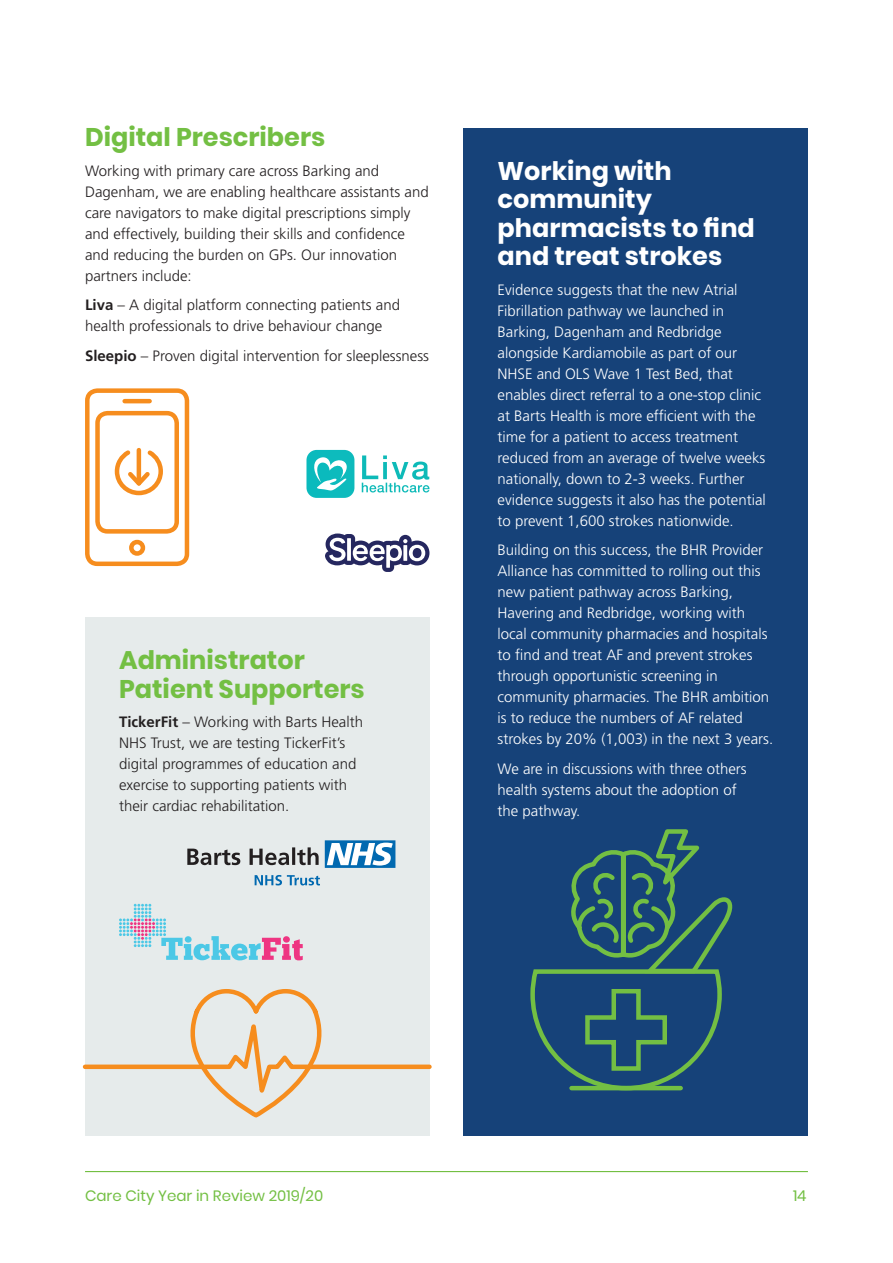
<style>
.page{position:relative;width:893px;height:1263px;background:#fff}
.page>*{position:absolute;margin:0;border:0;box-sizing:border-box;transform-origin:0 0}
.t1{font:700 25.5px/28.5px "Poppins";color:#fff}
.t2{font:700 25.5px/28.5px "Poppins";color:#73bf43}
.t3{font:300 15px/21px "Frutiger";color:#fff}
.t4{font:300 15px/21px "Frutiger";color:#231f20}
.t5{font:15px "Poppins";color:#73bf43}
.s1{font-weight:700}
</style>
<div class="page">
<hr style="left:85px;top:1171px;width:723px;height:1px;background:#73bf43">
<div style="left:85px;top:617px;width:344px;height:518px;background:#e6ebeb"></div>
<svg style="left:82px;top:986px;width:350px;height:134px"></svg>
<svg style="left:306px;top:450px;width:123px;height:48px"></svg>
<svg style="left:325px;top:533px;width:104px;height:39px"></svg>
<svg style="left:119px;top:904px;width:184px;height:56px"></svg>
<svg style="left:325px;top:840px;width:70px;height:28px;background:#78afd4"></svg>
<svg style="left:255px;top:875px;width:65px;height:10px"></svg>
<svg style="left:187px;top:847px;width:132px;height:18px"></svg>
<div style="left:85px;top:388px;width:104px;height:178px;border:4px solid #f68d1e;border-radius:10px"></div>
<div style="left:95px;top:411px;width:84px;height:123px;border:4px solid #f68d1e;border-radius:10px"></div>
<hr style="left:125px;top:399px;width:25px;height:4px;background:#f68d1e">
<div style="left:129px;top:540px;width:16px;height:16px;border:4px solid #f68d1e;border-radius:50%"></div>
<svg style="left:114px;top:448px;width:49px;height:48px"></svg>
<div style="left:463px;top:128px;width:345px;height:1007px;background:#164279"></div>
<svg style="left:530px;top:829px;width:203px;height:262px"></svg>
<h1 class="t2" style="left:85px;top:123px;width:242px">Digital Prescribers</h1>
<p class="t4" style="left:85px;top:160px;width:345px">Working with primary care across Barking and Dagenham, we are enabling healthcare assistants and care navigators to make digital prescriptions simply and effectively, building their skills and confidence and reducing the burden on GPs. Our innovation partners include:</p>
<p class="t4" style="left:85px;top:295px;width:317px"><span class="s1">Liva</span> – A digital platform connecting patients and health professionals to drive behaviour change</p>
<p class="t4" style="left:85px;top:345px;width:345px"><span class="s1">Sleepio</span> – Proven digital intervention for sleeplessness</p>
<h1 class="t2" style="left:119px;top:646px;width:247px">Administrator<br>Patient Supporters</h1>
<p class="t4" style="left:119px;top:711px;width:245px"><span class="s1">TickerFit</span> – Working with Barts Health NHS Trust, we are testing TickerFit’s digital programmes of education and exercise to supporting patients with their cardiac rehabilitation.</p>
<h1 class="t1" style="left:497px;top:157px;width:259px">Working with community pharmacists to find and treat strokes</h1>
<p class="t3" style="left:497px;top:279px;width:270px">Evidence suggests that the new Atrial Fibrillation pathway we launched in Barking, Dagenham and Redbridge alongside Kardiamobile as part of our NHSE and OLS Wave 1 Test Bed, that enables direct referral to a one-stop clinic at Barts Health is more efficient with the time for a patient to access treatment reduced from an average of twelve weeks nationally, down to 2-3 weeks. Further evidence suggests it also has the potential to prevent 1,600 strokes nationwide.</p>
<p class="t3" style="left:497px;top:539px;width:277px">Building on this success, the BHR Provider Alliance has committed to rolling out this new patient pathway across Barking, Havering and Redbridge, working with local community pharmacies and hospitals to find and treat AF and prevent strokes through opportunistic screening in community pharmacies. The BHR ambition is to reduce the numbers of AF related strokes by 20% (1,003) in the next 3 years.</p>
<p class="t3" style="left:497px;top:758px;width:251px">We are in discussions with three others health systems about the adoption of the pathway.</p>
<p class="t5" style="left:85px;top:1187px;width:240px">Care City Year in Review 2019/20</p>
<p class="t5" style="left:793px;top:1187px;width:15px">14</p>
</div>
